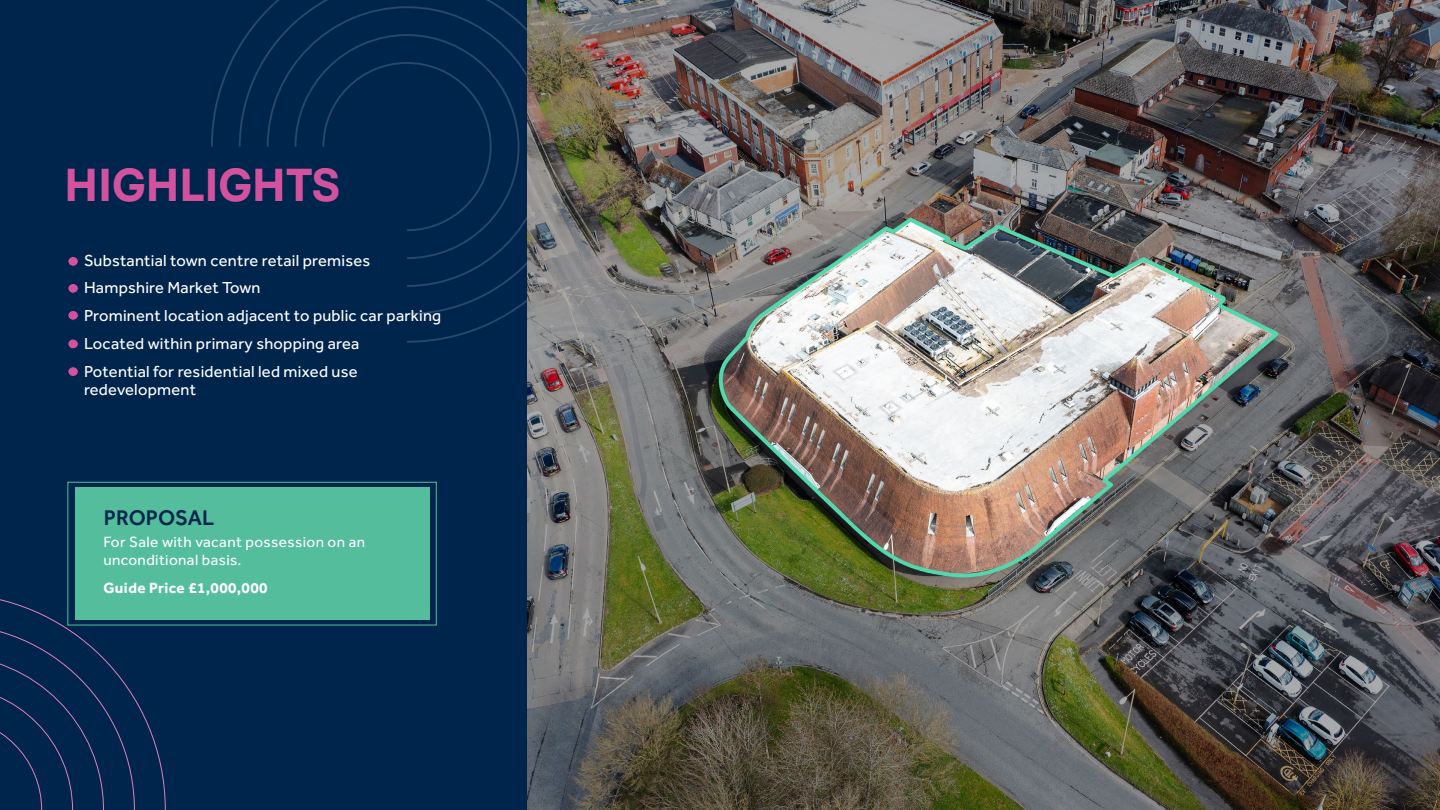
<style>
.page{position:relative;width:1440px;height:810px;background:#00254d}
.page>*{position:absolute;margin:0;border:0;box-sizing:border-box;transform-origin:0 0}
.t1{font:700 45px "F37 Bolton Trial";color:#d3529e}
.t2{font:500 21.98px "Effra";color:#00254d}
.t3{font:16.5px/27.8px "Effra";letter-spacing:.015em;color:#fff}
.t4{font:15.38px/18.3px "Effra";letter-spacing:.025em;color:#fff}
.t5{font:700 15.38px "Effra";letter-spacing:.025em;color:#fff}
</style>
<div class="page">
<svg style="left:211px;top:0;width:317px;height:344px"></svg>
<svg style="left:0;top:593px;width:166px;height:217px"></svg>
<img style="left:528px;top:0;width:912px;height:810px">
<div style="left:75px;top:487px;width:355px;height:133px;background:#54be9c"></div>
<div style="left:68px;top:482px;width:369px;height:143px;border:1px solid #54be9c"></div>
<div style="left:68px;top:256px;width:10px;height:10px;background:#d3529e;border-radius:50%"></div>
<div style="left:68px;top:256px;width:11px;height:11px;border:1px solid #00254d;border-radius:50%"></div>
<div style="left:68px;top:284px;width:10px;height:9px;background:#d3529e;border-radius:50%"></div>
<div style="left:68px;top:283px;width:11px;height:11px;border:1px solid #00254d;border-radius:50%"></div>
<div style="left:68px;top:310px;width:10px;height:10px;background:#d3529e;border-radius:50%"></div>
<div style="left:68px;top:310px;width:11px;height:11px;border:1px solid #00254d;border-radius:50%"></div>
<div style="left:68px;top:339px;width:10px;height:10px;background:#d3529e;border-radius:50%"></div>
<div style="left:68px;top:339px;width:11px;height:10px;border:1px solid #00254d;border-radius:50%"></div>
<div style="left:68px;top:367px;width:10px;height:9px;background:#d3529e;border-radius:50%"></div>
<div style="left:68px;top:366px;width:11px;height:11px;border:1px solid #00254d;border-radius:50%"></div>
<h1 class="t1" style="left:64px;top:165px;width:277px">HIGHLIGHTS</h1>
<p class="t3" style="left:84px;top:246px;width:359px">Substantial town centre retail premises Hampshire Market Town<br>Prominent location adjacent to public car parking Located within primary shopping area<br>Potential for residential led mixed use</p>
<p class="t3" style="left:84px;top:375px;width:114px">redevelopment</p>
<h2 class="t2" style="left:104px;top:505px;width:112px">PROPOSAL</h2>
<p class="t4" style="left:104px;top:532px;width:263px">For Sale with vacant possession on an unconditional basis.</p>
<p class="t5" style="left:104px;top:579px;width:166px">Guide Price £1,000,000</p>
</div>
